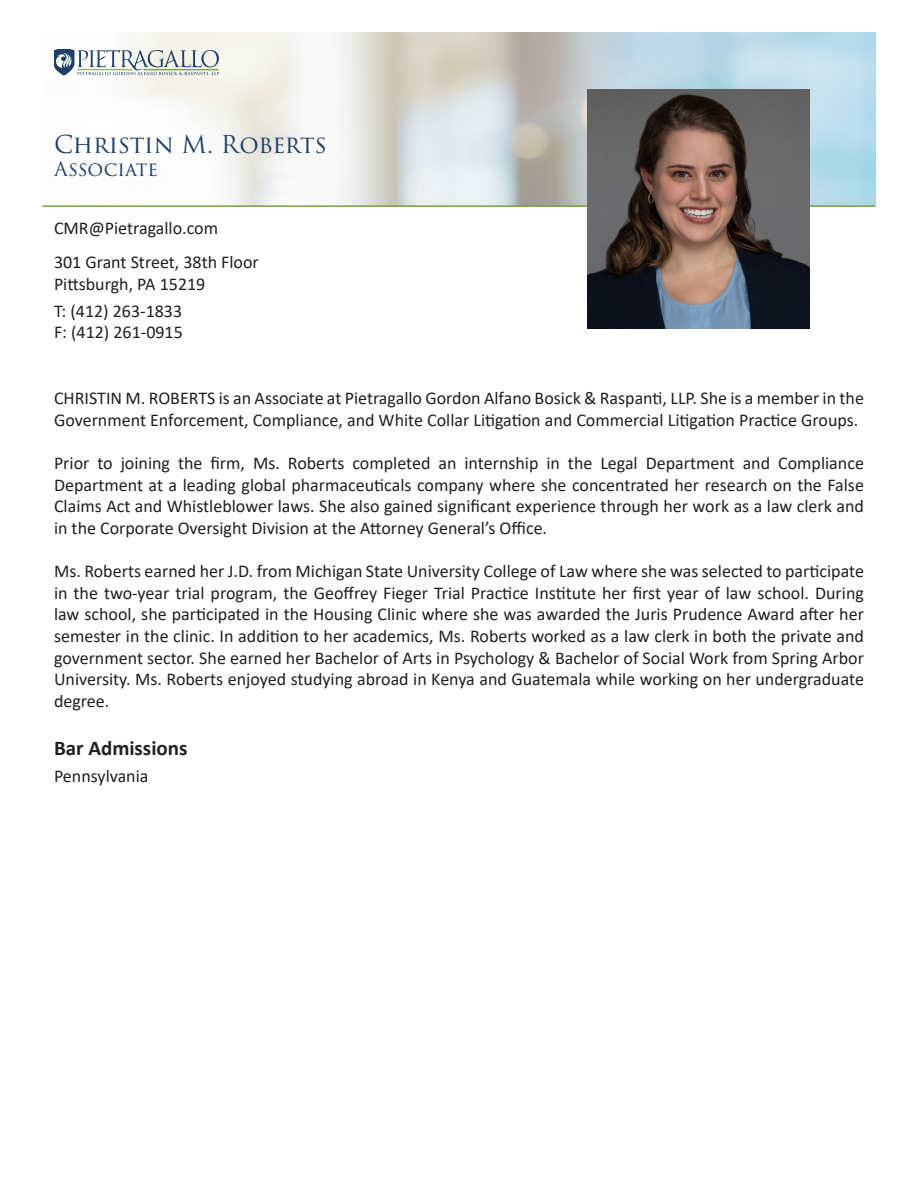
<style>
.page{position:relative;width:918px;height:1188px;background:#fff}
.page>*{position:absolute;margin:0;border:0;box-sizing:border-box;transform-origin:0 0}
.t1{font:24px "Trajan Pro 3";letter-spacing:-.015em;color:#1d4064}
.t2{font:700 21px "Calibri";color:#231f20}
.t3{font:19.5px "Trajan Pro 3";letter-spacing:-.005em;color:#1d4064}
.t4{font:18px/21.6px "Calibri";color:#231f20;text-align:justify}
</style>
<div class="page">
<img style="left:55px;top:32px;width:820px;height:173px">
<svg style="left:54px;top:50px;width:165px;height:26px"></svg>
<hr style="left:43px;top:205px;width:832px;height:2px;background:#75a440">
<img style="left:588px;top:90px;width:222px;height:238px">
<p class="t1" style="left:54px;top:128px;width:274px">Christin M. Roberts</p>
<p class="t3" style="left:54px;top:156px;width:106px">Associate</p>
<p class="t4" style="left:54px;top:217px;width:166px">CMR@Pietragallo.com</p>
<p class="t4" style="left:54px;top:251px;width:206px">301 Grant Street, 38th Floor</p>
<p class="t4" style="left:54px;top:272px;width:153px">Pittsburgh, PA 15219</p>
<p class="t4" style="left:54px;top:299px;width:130px">T: (412) 263-1833</p>
<p class="t4" style="left:54px;top:321px;width:130px">F: (412) 261-0915</p>
<p class="t4" style="left:54px;top:387px;width:812px">CHRISTIN M. ROBERTS is an Associate at Pietragallo Gordon Alfano Bosick &amp; Raspanti, LLP. She is a member in the<br>Government Enforcement, Compliance, and White Collar Litigation and Commercial Litigation Practice Groups.</p>
<p class="t4" style="left:54px;top:452px;width:811px">Prior to joining the firm, Ms. Roberts completed an internship in the Legal Department and Compliance Department at a leading global pharmaceuticals company where she concentrated her research on the False Claims Act and Whistleblower laws. She also gained significant experience through her work as a law clerk and in the Corporate Oversight Division at the Attorney General’s Office.</p>
<p class="t4" style="left:54px;top:560px;width:812px">Ms. Roberts earned her J.D. from Michigan State University College of Law where she was selected to participate in the two-year trial program, the Geoffrey Fieger Trial Practice Institute her first year of law school. During law school, she participated in the Housing Clinic where she was awarded the Juris Prudence Award after her semester in the clinic. In addition to her academics, Ms. Roberts worked as a law clerk in both the private and government sector. She earned her Bachelor of Arts in Psychology &amp; Bachelor of Social Work from Spring Arbor University. Ms. Roberts enjoyed studying abroad in Kenya and Guatemala while working on her undergraduate degree.</p>
<p class="t2" style="left:54px;top:734px;width:135px">Bar Admissions</p>
<p class="t4" style="left:54px;top:765px;width:96px">Pennsylvania</p>
</div>
